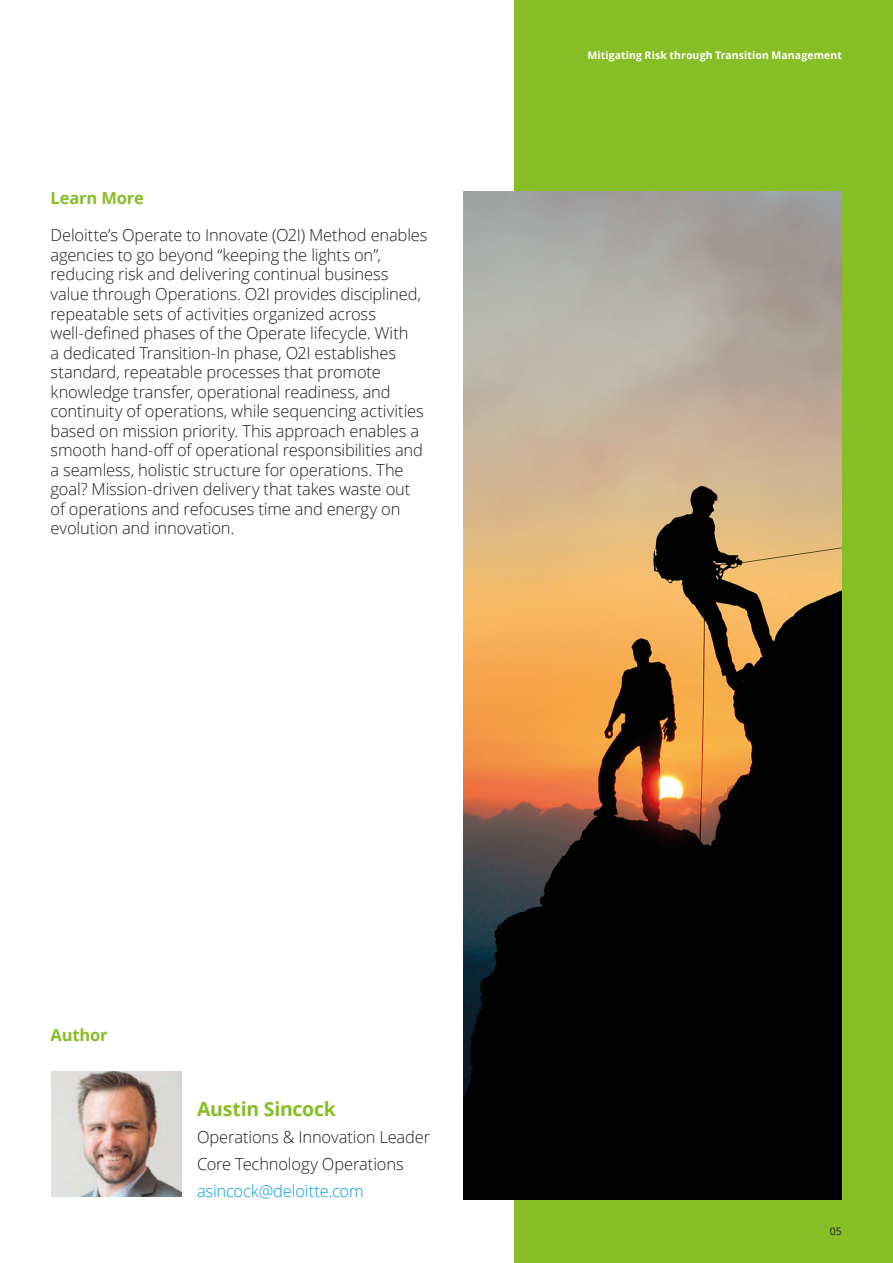
<style>
.page{position:relative;width:893px;height:1263px;background:#fff}
.page>*{position:absolute;margin:0;border:0;box-sizing:border-box;transform-origin:0 0}
.Body_copy__8_5_12pt{font:700 19.5px "Open Sans";letter-spacing:-.015em;color:#87bd25}
.Body_copy__8_5_12pt-2{font:300 16.5px/19.5px "Open Sans";letter-spacing:-.01em;color:#1d1d1b}
.Body_copy__8_5_12pt-3{font:700 16.5px "Open Sans";letter-spacing:-.01em;color:#87bd25}
.Cover_subtitle__2nd_line{font:700 10.5px "Open Sans";letter-spacing:.01em;color:#fff}
.t1{font:10.5px "Open Sans";color:#1d1d1b}
.s1{color:#009fe3}
</style>
<div class="page">
<div style="left:514px;top:0;width:379px;height:1263px;background:#87bd25"></div>
<img style="left:52px;top:1071px;width:129px;height:126px">
<img style="left:463px;top:191px;width:379px;height:1008px">
<p class="Body_copy__8_5_12pt-3" style="left:51px;top:186px;width:95px">Learn More</p>
<p class="Body_copy__8_5_12pt-2" style="left:51px;top:225px;width:378px">Deloitte’s Operate to Innovate (O2I) Method enables agencies to go beyond “keeping the lights on”, reducing risk and delivering continual business value through Operations. O2I provides disciplined, repeatable sets of activities organized across well-defined phases of the Operate lifecycle. With<br>a dedicated Transition-In phase, O2I establishes standard, repeatable processes that promote knowledge transfer, operational readiness, and continuity of operations, while sequencing activities based on mission priority. This approach enables a smooth hand-off of operational responsibilities and a seamless, holistic structure for operations. The goal? Mission-driven delivery that takes waste out of operations and refocuses time and energy on evolution and innovation.</p>
<p class="Cover_subtitle__2nd_line" style="left:588px;top:48px;width:256px">Mitigating Risk through Transition Management</p>
<p class="Body_copy__8_5_12pt-3" style="left:51px;top:1023px;width:59px">Author</p>
<p class="Body_copy__8_5_12pt" style="left:197px;top:1095px;width:140px">Austin Sincock</p>
<p class="Body_copy__8_5_12pt-2" style="left:197px;top:1123px;width:235px;line-height:27px">Operations &amp; Innovation Leader<br>Core Technology Operations <span class="s1">asincock@deloitte.com</span></p>
<p class="t1" style="left:830px;top:1224px;width:14px">05</p>
</div>
